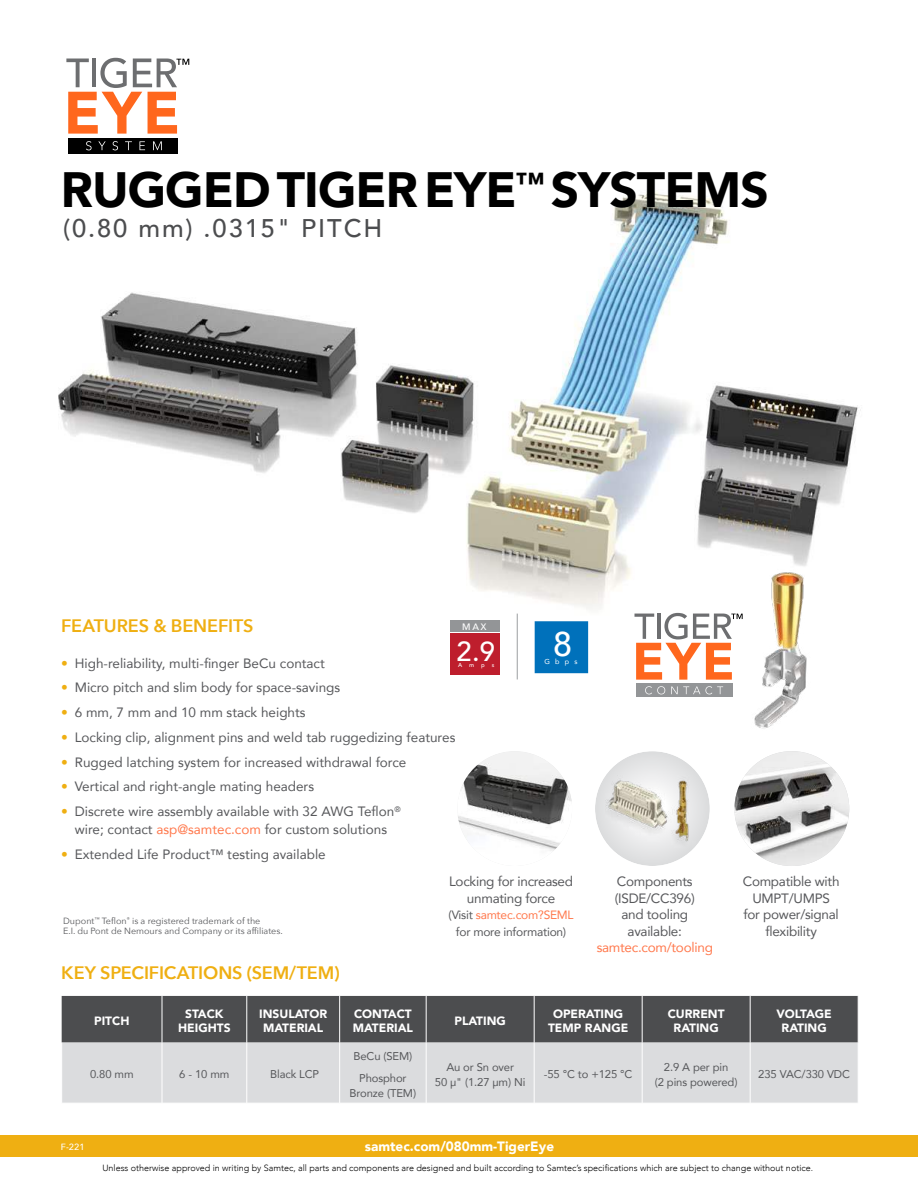
<style>
.page{position:relative;width:918px;height:1188px;background:#fff}
.page>*{position:absolute;margin:0;border:0;box-sizing:border-box;transform-origin:0 0}
.t1{font:900 49.5px "Avenir";letter-spacing:-.02em;color:#000}
.t2{font:500 34.2px "Avenir";color:#fff}
.t3{font:500 27.3px "Avenir";color:#fff}
.t4{font:500 25.5px "Avenir";letter-spacing:.075em;color:#4c4d4f}
.t5{font:600 18px "Avenir Next";letter-spacing:-.005em;color:#efaf12}
.t6{font:13.5px/18px "Avenir";color:#57585b;text-align:center}
.t7{font:13.5px/16.5px "Avenir";letter-spacing:-.02em;color:#57585b;text-align:center}
.t8{font:900 13.5px "Avenir";color:#fff}
.t9{font:13.5px "Avenir";letter-spacing:-.02em;color:#ff784c}
.t10{font:900 12px/14.4px "Avenir";color:#fff;text-align:center}
.t11{font:12px/16.5px "Avenir";letter-spacing:-.02em;color:#57585b;text-align:center}
.t12{font:11.25px/15px "Avenir";letter-spacing:-.01em;color:#57585b;text-align:center}
.t13{font:500 9.3px "Avenir Next";color:#fff}
.t14{font:300 9px "Avenir";color:#000}
.t15{font:9px/10.8px "Avenir Next";color:#57585b}
.t16{font:500 9px "Avenir Next";color:#fff}
.t17{font:7.2px "Avenir";color:#fff}
.t18{font:500 5.7px "Avenir Next";color:#fff}
.s1{font-family:"Avenir Next";color:#efaf12}
.s2{color:#ff784c}
</style>
<div class="page">
<img style="left:58px;top:153px;width:803px;height:531px">
<img style="left:595px;top:751px;width:115px;height:115px;border-radius:57px">
<img style="left:457px;top:751px;width:115px;height:115px;border-radius:57px">
<img style="left:734px;top:751px;width:115px;height:115px;border-radius:57px">
<div style="left:62px;top:996px;width:796px;height:47px;background:#4c4d4f"></div>
<div style="left:62px;top:1043px;width:796px;height:60px;background:#dbdcde"></div>
<hr style="left:162px;top:996px;width:1px;height:47px;background:#fff">
<hr style="left:246px;top:996px;width:1px;height:47px;background:#fff">
<hr style="left:339px;top:996px;width:1px;height:47px;background:#fff">
<hr style="left:426px;top:996px;width:1px;height:47px;background:#fff">
<hr style="left:534px;top:996px;width:1px;height:47px;background:#fff">
<hr style="left:642px;top:996px;width:1px;height:47px;background:#fff">
<hr style="left:750px;top:996px;width:1px;height:47px;background:#fff">
<hr style="left:162px;top:1043px;width:1px;height:60px;background:#fff">
<hr style="left:246px;top:1043px;width:1px;height:60px;background:#fff">
<hr style="left:339px;top:1043px;width:1px;height:60px;background:#fff">
<hr style="left:426px;top:1043px;width:1px;height:60px;background:#fff">
<hr style="left:534px;top:1043px;width:1px;height:60px;background:#fff">
<hr style="left:642px;top:1043px;width:1px;height:60px;background:#fff">
<hr style="left:750px;top:1043px;width:1px;height:60px;background:#fff">
<div style="left:0;top:1135px;width:918px;height:22px;background:#efaf12"></div>
<hr style="left:517px;top:614px;width:1px;height:65px;background:#a7a9ab">
<div style="left:450px;top:633px;width:50px;height:41px;background:#be1e2d"></div>
<div style="left:450px;top:620px;width:50px;height:12px;background:#939597"></div>
<div style="left:535px;top:621px;width:53px;height:52px;background:#0071bb"></div>
<div style="left:636px;top:684px;width:97px;height:13px;background:#939597"></div>
<svg style="left:634px;top:613px;width:109px;height:67px"></svg>
<svg style="left:645px;top:686px;width:20px;height:8px"></svg>
<svg style="left:671px;top:686px;width:52px;height:8px"></svg>
<img style="left:747px;top:568px;width:70px;height:161px">
<div style="left:68px;top:138px;width:110px;height:15px;background:#000"></div>
<svg style="left:66px;top:58px;width:123px;height:76px"></svg>
<svg style="left:86px;top:141px;width:6px;height:9px"></svg>
<svg style="left:98px;top:141px;width:8px;height:9px"></svg>
<svg style="left:112px;top:141px;width:6px;height:9px"></svg>
<svg style="left:125px;top:141px;width:7px;height:9px"></svg>
<svg style="left:139px;top:141px;width:6px;height:9px"></svg>
<svg style="left:153px;top:141px;width:9px;height:9px"></svg>
<h1 class="t1" style="left:61px;top:169px;width:709px">RUGGED TIGER EYE<sup>™</sup> SYSTEMS</h1>
<h3 class="t4" style="left:63px;top:218px;width:321px">(0.80 mm) .0315" PITCH</h3>
<h3 class="t5" style="left:61px;top:618px;width:194px">FEATURES &amp; BENEFITS</h3>
<p class="t13" style="left:462px;top:619px;width:26px">MAX</p>
<h2 class="t2" style="left:553px;top:624px;width:20px">8</h2>
<h3 class="t3" style="left:456px;top:635px;width:40px">2.9</h3>
<p class="t18" style="left:458px;top:660px;width:38px">Amps</p>
<p class="t6" style="left:61px;top:653px;width:265px"><span class="s1">•</span> High-reliability, multi-昀椀nger BeCu contact</p>
<p class="t6" style="left:61px;top:678px;width:280px"><span class="s1">•</span> Micro pitch and slim body for space-savings</p>
<p class="t6" style="left:61px;top:703px;width:246px"><span class="s1">•</span> 6 mm, 7 mm and 10 mm stack heights</p>
<p class="t6" style="left:61px;top:728px;width:396px"><span class="s1">•</span> Locking clip, alignment pins and weld tab ruggedizing features</p>
<p class="t6" style="left:61px;top:752px;width:347px"><span class="s1">•</span> Rugged latching system for increased withdrawal force</p>
<p class="t6" style="left:61px;top:777px;width:254px"><span class="s1">•</span> Vertical and right-angle mating headers</p>
<p class="t6" style="left:61px;top:802px;width:341px"><span class="s1">•</span> Discrete wire assembly available with 32 AWG Te昀氀on<sup>® </sup>wire; contact <span class="s2">asp@samtec.com</span> for custom solutions</p>
<p class="t6" style="left:61px;top:845px;width:266px"><span class="s1">•</span> Extended Life Product™ testing available</p>
<p class="t7" style="left:449px;top:873px;width:125px">Locking for increased unmating force</p>
<p class="t11" style="left:449px;top:906px;width:127px">(Visit <span class="s2">samtec.com?SEML </span>for more information)</p>
<h3 class="t5" style="left:61px;top:966px;width:280px">KEY SPECIFICATIONS (SEM/TEM)</h3>
<p class="t17" style="left:544px;top:658px;width:35px">Gbps</p>
<p class="t15" style="left:63px;top:916px;width:221px">Dupont<sup>™</sup> Te昀氀on<sup>®</sup> is a registered trademark of the<br>E.I. du Pont de Nemours and Company or its af昀椀liates.</p>
<p class="t7" style="left:615px;top:873px;width:82px">Components (ISDE/CC396) and tooling available:</p>
<p class="t9" style="left:597px;top:937px;width:118px">samtec.com/tooling</p>
<p class="t7" style="left:743px;top:873px;width:98px">Compatible with<br>UMPT/UMPS for power/signal flexibility</p>
<p class="t10" style="left:94px;top:1015px;width:37px">PITCH</p>
<p class="t10" style="left:178px;top:1008px;width:54px">STACK<br>HEIGHTS</p>
<p class="t10" style="left:259px;top:1008px;width:69px">INSULATOR<br>MATERIAL</p>
<p class="t10" style="left:353px;top:1008px;width:62px;text-align:left">CONTACT<br>MATERIAL</p>
<p class="t10" style="left:454px;top:1015px;width:53px">PLATING</p>
<p class="t10" style="left:548px;top:1008px;width:82px">OPERATING<br>TEMP RANGE</p>
<p class="t10" style="left:668px;top:1008px;width:58px">CURRENT<br>RATING</p>
<p class="t10" style="left:776px;top:1008px;width:57px">VOLTAGE<br>RATING</p>
<p class="t12" style="left:90px;top:1067px;width:45px">0.80 mm</p>
<p class="t12" style="left:179px;top:1067px;width:52px">6 - 10 mm</p>
<p class="t12" style="left:270px;top:1067px;width:51px">Black LCP</p>
<p class="t12" style="left:353px;top:1045px;width:61px;line-height:21.8px">BeCu (SEM)<br>Phosphor</p>
<p class="t12" style="left:350px;top:1085px;width:68px">Bronze (TEM)</p>
<p class="t12" style="left:435px;top:1059px;width:92px">Au or Sn over<br>50 µ" (1.27 µm) Ni</p>
<p class="t12" style="left:544px;top:1067px;width:90px">-55 °C to +125 °C</p>
<p class="t12" style="left:655px;top:1059px;width:84px">2.9 A per pin<br>(2 pins powered)</p>
<p class="t12" style="left:758px;top:1067px;width:93px">235 VAC/330 VDC</p>
<p class="t16" style="left:61px;top:1139px;width:25px">F-221</p>
<p class="t8" style="left:365px;top:1141px;width:191px">samtec.com/080mm-TigerEye</p>
<p class="t14" style="left:102px;top:1162px;width:712px">Unless otherwise approved in writing by Samtec, all parts and components are designed and built according to Samtec’s speci昀椀cations which are subject to change without notice.</p>
</div>
